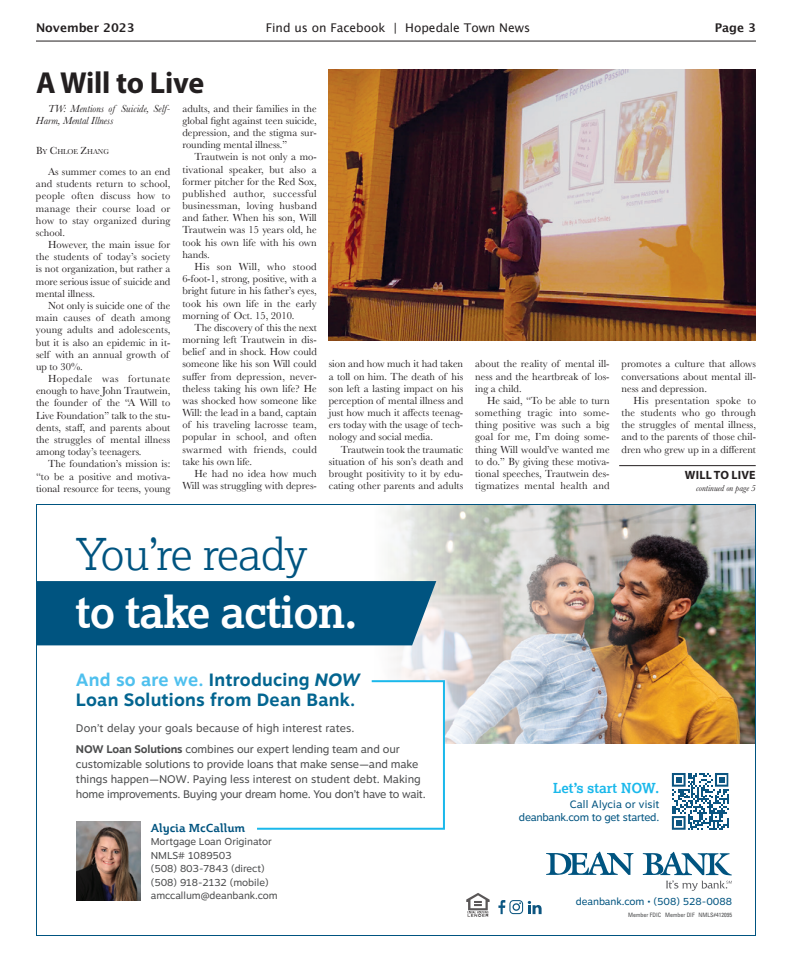
<style>
.page{position:relative;width:792px;height:972px;background:#fff}
.page>*{position:absolute;margin:0;border:0;box-sizing:border-box;transform-origin:0 0}
.t1{font:700 43.7px "Lexia";letter-spacing:-.02em;color:#fff}
.t2{font:300 43.7px "Lexia";letter-spacing:-.035em;color:#005480}
.t3{font:700 30.5px "Myriad Pro";letter-spacing:-.005em;color:#231f20}
.t4{font:700 17.8px/20px "Motiva Sans";letter-spacing:.015em;color:#036590}
.t5{font:700 13.7px "Lexia";color:#1ab8eb}
.t6{font:12px "Lucida Grande";color:#231f20}
.t7{font:700 12px "Lucida Grande";color:#231f20}
.t8{font:700 12px "Myriad Pro";letter-spacing:.015em;color:#231f20}
.t9{font:700 11.5px "Plume";color:#005480}
.t10{font:11px/15px "Motiva Sans";letter-spacing:-.01em;color:#4b4c4d}
.t11{font:10.7px/12.2px "Baskerville";letter-spacing:.005em;color:#231f20;text-align:justify}
.t12{font:italic 10.7px/12.2px "Baskerville";color:#231f20}
.t13{font:10.6px/12.7px "Motiva Sans";letter-spacing:-.02em;color:#005480;text-align:right}
.t14{font:10.1px "Motiva Sans";color:#005480}
.t15{font:10px/13.5px "Motiva Sans";color:#4b4c4d}
.t16{font:italic 9px "Baskerville";letter-spacing:-.005em;color:#231f20}
.t17{font:7.5px "Baskerville";letter-spacing:-.005em;color:#231f20}
.t18{font:condensed 6px "Univers LT Std";color:#4b4c4d}
.s1{font-size:10.7px}
.s2{color:#4fc0ee}
.s3{font-style:italic}
.s4{font-weight:700}
</style>
<div class="page">
<hr style="left:36px;top:41px;width:720px;height:1px;background:#231f20">
<svg style="left:466px;top:893px;width:24px;height:24px"></svg>
<svg style="left:498px;top:900px;width:44px;height:15px"></svg>
<img style="left:374px;top:506px;width:380px;height:237px">
<svg style="left:257px;top:679px;width:189px;height:151px"></svg>
<svg style="left:546px;top:852px;width:87px;height:23px"></svg>
<svg style="left:643px;top:852px;width:89px;height:39px"></svg>
<div style="left:38px;top:581px;width:398px;height:64px;background:#005480"></div>
<svg style="left:672px;top:773px;width:56px;height:57px"></svg>
<img style="left:77px;top:821px;width:63px;height:79px">
<img style="left:329px;top:70px;width:427px;height:270px">
<hr style="left:619px;top:465px;width:137px;height:1px;background:#231f20">
<p class="t7" style="left:36px;top:18px;width:100px">November 2023</p>
<p class="t6" style="left:266px;top:20px;width:266px">Find us on Facebook | Hopedale Town News</p>
<p class="t7" style="left:715px;top:18px;width:43px">Page 3</p>
<h2 class="t3" style="left:36px;top:63px;width:170px">A Will to Live</h2>
<p class="t12" style="left:36px;top:102px;width:136px;text-indent:12px">TW: Mentions of Suicide, Self-<br>Harm, Mental Illness</p>
<p class="t17" style="left:36px;top:147px;width:75px"><span class="s1">B</span>Y <span class="s1">C</span>HLOE <span class="s1">Z</span>HANG</p>
<p class="t11" style="left:36px;top:166px;width:136px;text-indent:12px">As summer comes to an end and students return to school, people often discuss how to manage their course load or how to stay organized during school.</p>
<p class="t11" style="left:36px;top:239px;width:136px;text-indent:12px">However, the main issue for the students of today’s society is not organization, but rather a more serious issue of suicide and mental illness.</p>
<p class="t11" style="left:36px;top:300px;width:136px;text-align:left;text-indent:12px">Not only is suicide one of the main causes of death among young adults and adolescents, but it is also an epidemic in it&shy;self with an annual growth of up to 30%.</p>
<p class="t11" style="left:36px;top:373px;width:136px;text-indent:12px">Hopedale was fortunate enough to have John Trautwein, the founder of the “A Will to Live Foundation” talk to the stu&shy;dents, staff, and parents about the struggles of mental illness among today’s teenagers.</p>
<p class="t11" style="left:36px;top:458px;width:136px;text-indent:12px">The foundation’s mission is: “to be a positive and motiva&shy;tional resource for teens, young</p>
<p class="t11" style="left:182px;top:102px;width:136px">adults, and their families in the global fight against teen suicide, depression, and the stigma sur&shy;rounding mental illness.”</p>
<p class="t11" style="left:182px;top:151px;width:136px;text-indent:12px">Trautwein is not only a mo&shy;tivational speaker, but also a former pitcher for the Red Sox, published author, successful businessman, loving husband and father. When his son, Will Trautwein was 15 years old, he took his own life with his own hands.</p>
<p class="t11" style="left:182px;top:261px;width:136px;text-indent:12px">His son Will, who stood 6-foot-1, strong, positive, with a bright future in his father’s eyes, took his own life in the early morning of Oct. 15, 2010.</p>
<p class="t11" style="left:182px;top:321px;width:136px;text-indent:12px">The discovery of this the next morning left Trautwein in dis&shy;belief and in shock. How could someone like his son Will could suffer from depression, never&shy;theless taking his own life? He was shocked how someone like Will: the lead in a band, captain of his traveling lacrosse team, popular in school, and often swarmed with friends, could take his own life.</p>
<p class="t11" style="left:182px;top:468px;width:136px;text-align:right">He had no idea how much<br>Will was struggling with depres-</p>
<p class="t11" style="left:329px;top:358px;width:136px">sion and how much it had taken a toll on him. The death of his son left a lasting impact on his perception of mental illness and just how much it affects teenag&shy;ers today with the usage of tech&shy;nology and social media.</p>
<p class="t11" style="left:329px;top:443px;width:136px;text-indent:12px">Trautwein took the traumatic situation of his son’s death and brought positivity to it by edu&shy;cating other parents and adults</p>
<p class="t11" style="left:475px;top:358px;width:136px">about the reality of mental ill&shy;ness and the heartbreak of los&shy;ing a child.</p>
<p class="t11" style="left:475px;top:395px;width:136px;text-indent:12px">He said, “To be able to turn something tragic into some&shy;thing positive was such a big goal for me, I’m doing some&shy;thing Will would’ve wanted me to do.” By giving these motiva&shy;tional speeches, Trautwein des&shy;tigmatizes mental health and</p>
<p class="t11" style="left:622px;top:358px;width:136px">promotes a culture that allows conversations about mental ill&shy;ness and depression.</p>
<p class="t11" style="left:622px;top:395px;width:136px;text-indent:12px">His presentation spoke to the students who go through the struggles of mental illness, and to the parents of those chil&shy;dren who grew up in a different</p>
<p class="t8" style="left:685px;top:468px;width:72px">WILL TO LIVE</p>
<p class="t16" style="left:696px;top:483px;width:61px">continued on page 5</p>
<h1 class="t2" style="left:76px;top:527px;width:233px">You’re ready</h1>
<h1 class="t1" style="left:76px;top:584px;width:283px">to take action.</h1>
<h3 class="t4" style="left:76px;top:669px;width:285px"><span class="s2">And so are we.</span> Introducing <span class="s3">NOW<br></span>Loan Solutions from Dean Bank.</h3>
<p class="t10" style="left:76px;top:717px;width:325px;line-height:21px">Don’t delay your goals because of high interest rates.<br><span class="s4">NOW Loan Solutions</span> combines our expert lending team and our</p>
<p class="t10" style="left:76px;top:756px;width:351px">customizable solutions to provide loans that make sense—and make things happen—NOW. Paying less interest on student debt. Making home improvements. Buying your dream home. You don’t have to wait.</p>
<p class="t9" style="left:151px;top:820px;width:96px">Alycia McCallum</p>
<p class="t15" style="left:151px;top:835px;width:129px">Mortgage Loan Originator<br>NMLS# 1089503<br>(508) 803-7843 (direct) (508) 918-2132 (mobile) amccallum@deanbank.com</p>
<p class="t5" style="left:553px;top:779px;width:108px">Let’s start NOW.</p>
<p class="t13" style="left:519px;top:797px;width:142px">Call Alycia or visit deanbank.com to get started.</p>
<p class="t14" style="left:576px;top:894px;width:158px">deanbank.com • (508) 528-0088</p>
<p class="t18" style="left:628px;top:911px;width:105px">Member FDIC Member DIF NMLS#412095</p>
</div>
